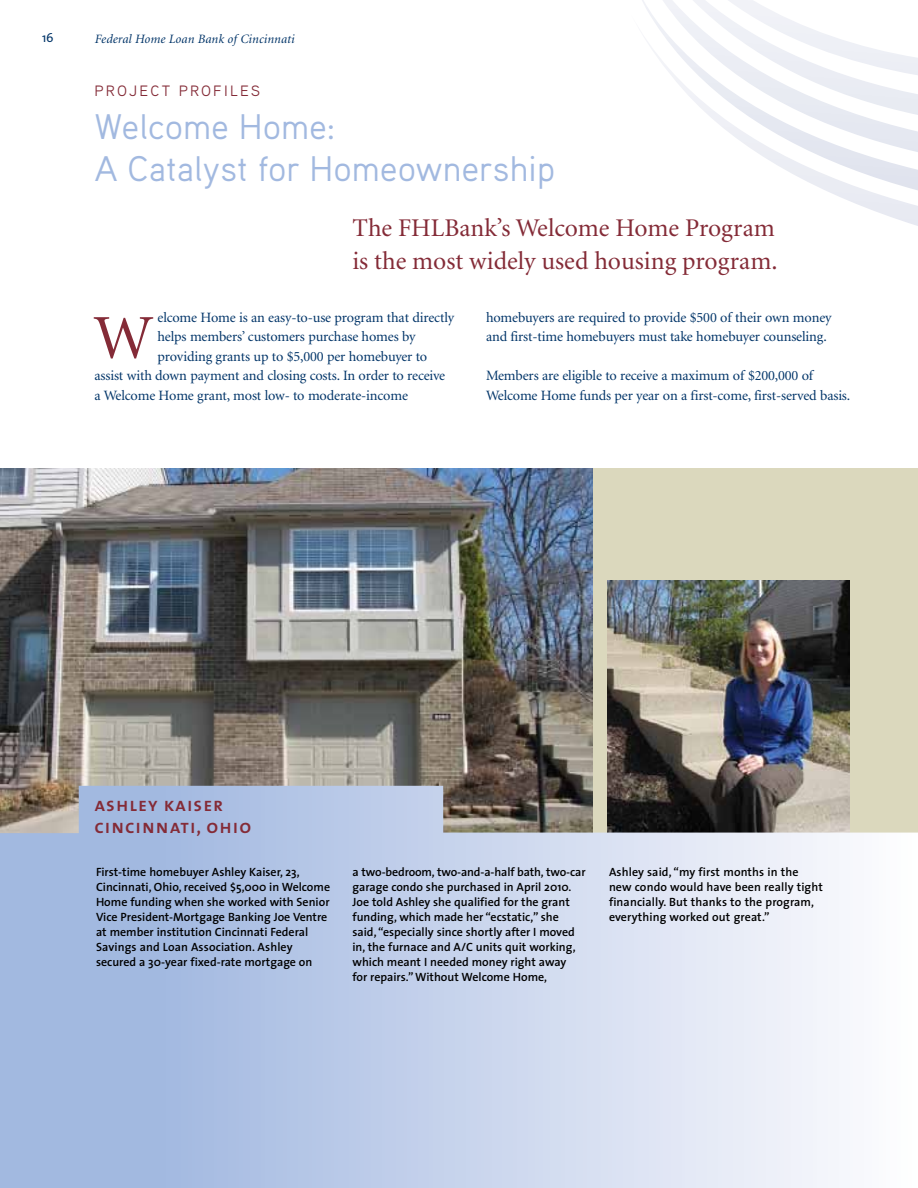
<style>
.page{position:relative;width:918px;height:1188px;background:#fff}
.page>*{position:absolute;margin:0;border:0;box-sizing:border-box;transform-origin:0 0}
.t1{font:63px "Minion";color:#842b37}
.t2{font:35.55px/42.6px "Aaux Pro";color:#a2b9e0}
.t3{font:25.5px/33px "Minion";color:#842b37}
.t4{font:19.5px/22.5px "The Sans Semi Bold Caps";letter-spacing:.05em;color:#842b37}
.t5{font:15px "Aaux Pro";letter-spacing:.14em;color:#842b37}
.t6{font:14.25px/19.5px "Minion";letter-spacing:-.01em;color:#003468}
.t7{font:italic 12.75px "Minion";letter-spacing:.01em;color:#003468}
.t8{font:12.75px "The Sans";color:#003468}
.t9{font:600 12px/15px "The Sans";color:#000}
</style>
<div class="page">
<svg style="left:642px;top:0;width:137px;height:15px"></svg>
<svg style="left:648px;top:15px;width:270px;height:211px"></svg>
<div style="left:2px;top:468px;width:916px;height:377px;background:#dbd8bd"></div>
<img style="left:0;top:468px;width:592px;height:318px">
<img style="left:608px;top:580px;width:242px;height:206px">
<svg style="left:0;top:786px;width:918px;height:402px;background:#c1cce2"></svg>
<p class="t8" style="left:42px;top:27px;width:13px">16</p>
<p class="t7" style="left:94px;top:32px;width:201px">Federal Home Loan Bank of Cincinnati</p>
<p class="t5" style="left:94px;top:81px;width:167px">PROJECT PROFILES</p>
<h2 class="t2" style="left:95px;top:104px;width:463px">Welcome Home:<br>A Catalyst for Homeownership</h2>
<h3 class="t3" style="left:353px;top:212px;width:427px">The FHLBank’s Welcome Home Program is the most widely used housing program.</h3>
<p class="t6" style="left:158px;top:308px;width:298px">elcome Home is an easy-to-use program that directly</p>
<p class="t6" style="left:158px;top:327px;width:260px">helps members’ customers purchase homes by</p>
<p class="t6" style="left:158px;top:347px;width:271px">providing grants up to $5,000 per homebuyer to</p>
<p class="t6" style="left:95px;top:366px;width:352px">assist with down payment and closing costs. In order to receive</p>
<p class="t6" style="left:95px;top:386px;width:315px">a Welcome Home grant, most low- to moderate-income</p>
<h1 class="t1" style="left:94px;top:307px;width:61px">W</h1>
<p class="t6" style="left:486px;top:308px;width:347px">homebuyers are required to provide $500 of their own money and first-time homebuyers must take homebuyer counseling.</p>
<p class="t6" style="left:486px;top:366px;width:366px">Members are eligible to receive a maximum of $200,000 of<br>Welcome Home funds per year on a first-come, first-served basis.</p>
<h3 class="t4" style="left:94px;top:792px;width:158px">ashley kaiser cincinnati, ohio</h3>
<p class="t9" style="left:96px;top:864px;width:236px">First-time homebuyer Ashley Kaiser, 23, Cincinnati, Ohio, received $5,000 in Welcome Home funding when she worked with Senior Vice President-Mortgage Banking Joe Ventre at member institution Cincinnati Federal Savings and Loan Association. Ashley secured a 30-year fixed-rate mortgage on</p>
<p class="t9" style="left:352px;top:864px;width:235px">a two-bedroom, two-and-a-half bath, two-car garage condo she purchased in April 2010.<br>Joe told Ashley she qualified for the grant funding, which made her “ecstatic,” she said, “especially since shortly after I moved in, the furnace and A/C units quit working, which meant I needed money right away<br>for repairs.” Without Welcome Home,</p>
<p class="t9" style="left:609px;top:864px;width:215px">Ashley said, “my first months in the new condo would have been really tight financially. But thanks to the program, everything worked out great.”</p>
</div>
